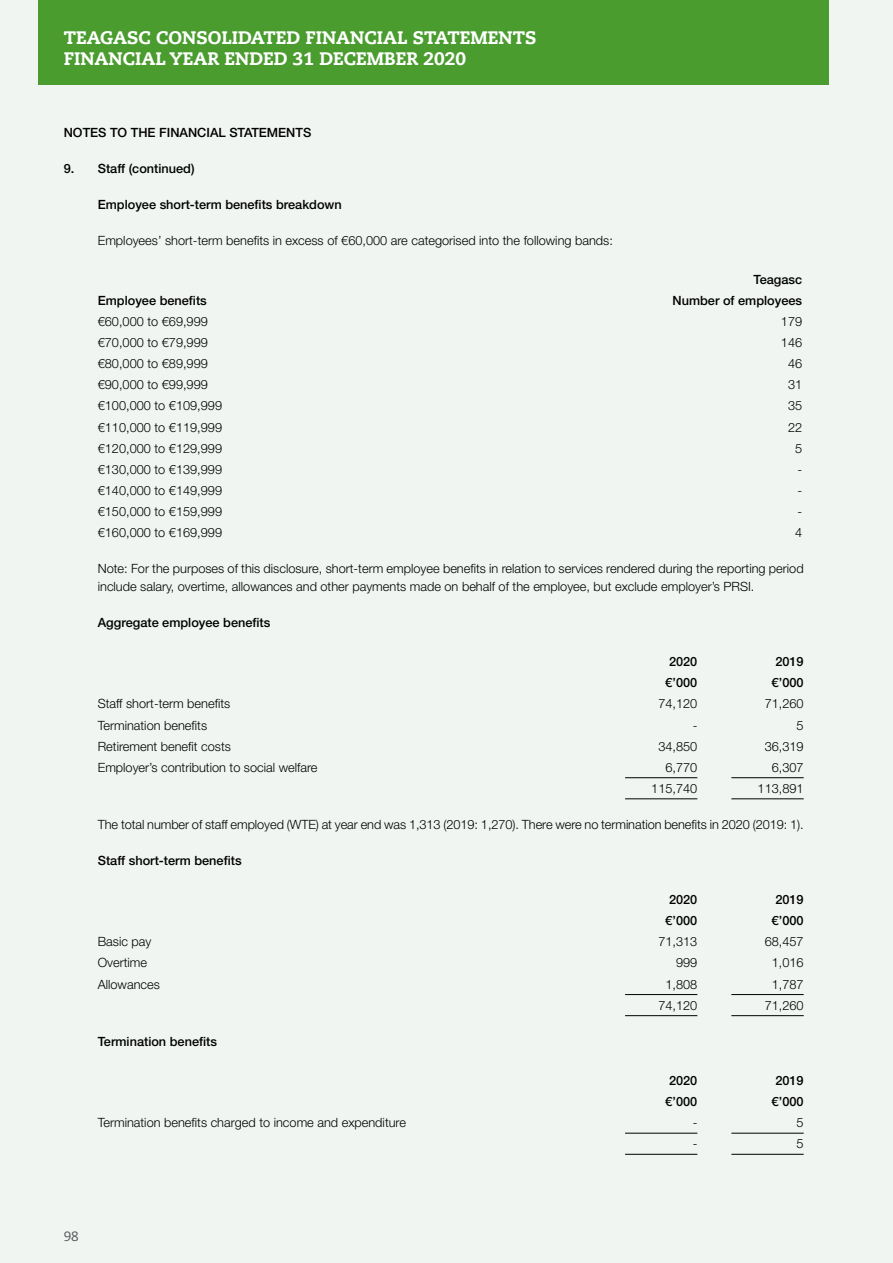
<style>
.page{position:relative;width:893px;height:1263px;background:#f0f5f1}
.page>*{position:absolute;margin:0;border:0;box-sizing:border-box;transform-origin:0 0}
.t1{font:800 18px/21.6px "Caecilia LT Std";color:#fff}
.t2{font:13.5px "Caecilia LT Std";color:#58595b}
.t3{font:300 12.75px/18px "Helvetica Neue LT Pro";color:#000}
.t4{font:500 12.75px "Helvetica Neue LT Std";color:#000}
</style>
<div class="page">
<div style="left:38px;top:0;width:791px;height:85px;background:#4a9c2f"></div>
<hr style="left:625px;top:777px;width:72px;height:1px;background:#000">
<hr style="left:731px;top:777px;width:73px;height:1px;background:#000">
<hr style="left:625px;top:798px;width:72px;height:1px;background:#000">
<hr style="left:731px;top:798px;width:73px;height:1px;background:#000">
<hr style="left:625px;top:994px;width:72px;height:1px;background:#000">
<hr style="left:731px;top:994px;width:73px;height:1px;background:#000">
<hr style="left:625px;top:1015px;width:72px;height:1px;background:#000">
<hr style="left:731px;top:1015px;width:73px;height:1px;background:#000">
<hr style="left:625px;top:1133px;width:72px;height:1px;background:#000">
<hr style="left:731px;top:1133px;width:73px;height:1px;background:#000">
<hr style="left:625px;top:1154px;width:72px;height:1px;background:#000">
<hr style="left:731px;top:1154px;width:73px;height:1px;background:#000">
<h1 class="t1" style="left:64px;top:27px;width:474px">TEAGASC CONSOLIDATED FINANCIAL STATEMENTS<br>FINANCIAL YEAR ENDED 31 DECEMBER 2020</h1>
<p class="t4" style="left:64px;top:125px;width:249px">NOTES TO THE FINANCIAL STATEMENTS</p>
<p class="t4" style="left:64px;top:161px;width:132px">9. Staff (continued)</p>
<p class="t4" style="left:98px;top:197px;width:245px">Employee short-term benefits breakdown</p>
<p class="t3" style="left:98px;top:231px;width:517px">Employees’ short-term benefits in excess of €60,000 are categorised into the following bands:</p>
<p class="t4" style="left:753px;top:272px;width:50px">Teagasc</p>
<p class="t4" style="left:98px;top:293px;width:111px">Employee benefits</p>
<p class="t4" style="left:672px;top:293px;width:131px">Number of employees</p>
<p class="t3" style="left:98px;top:312px;width:112px">€60,000 to €69,999</p>
<p class="t3" style="left:781px;top:312px;width:23px">179</p>
<p class="t3" style="left:98px;top:333px;width:112px">€70,000 to €79,999</p>
<p class="t3" style="left:781px;top:333px;width:23px">146</p>
<p class="t3" style="left:98px;top:354px;width:112px">€80,000 to €89,999</p>
<p class="t3" style="left:788px;top:354px;width:16px">46</p>
<p class="t3" style="left:98px;top:375px;width:112px">€90,000 to €99,999</p>
<p class="t3" style="left:788px;top:375px;width:16px">31</p>
<p class="t3" style="left:98px;top:397px;width:126px">€100,000 to €109,999</p>
<p class="t3" style="left:788px;top:397px;width:16px">35</p>
<p class="t3" style="left:98px;top:418px;width:126px">€110,000 to €119,999</p>
<p class="t3" style="left:788px;top:418px;width:16px">22</p>
<p class="t3" style="left:98px;top:439px;width:126px">€120,000 to €129,999</p>
<p class="t3" style="left:795px;top:439px;width:9px">5</p>
<p class="t3" style="left:98px;top:460px;width:126px">€130,000 to €139,999</p>
<p class="t3" style="left:797px;top:460px;width:6px">-</p>
<p class="t3" style="left:98px;top:481px;width:126px">€140,000 to €149,999</p>
<p class="t3" style="left:797px;top:481px;width:6px">-</p>
<p class="t3" style="left:98px;top:502px;width:126px">€150,000 to €159,999</p>
<p class="t3" style="left:797px;top:502px;width:6px">-</p>
<p class="t3" style="left:98px;top:523px;width:126px">€160,000 to €169,999</p>
<p class="t3" style="left:795px;top:523px;width:9px">4</p>
<p class="t3" style="left:98px;top:559px;width:707px">Note: For the purposes of this disclosure, short-term employee benefits in relation to services rendered during the reporting period include salary, overtime, allowances and other payments made on behalf of the employee, but exclude employer’s PRSI.</p>
<p class="t4" style="left:98px;top:615px;width:174px">Aggregate employee benefits</p>
<p class="t4" style="left:669px;top:654px;width:30px">2020</p>
<p class="t4" style="left:775px;top:654px;width:30px">2019</p>
<p class="t4" style="left:665px;top:675px;width:33px">€’000</p>
<p class="t4" style="left:772px;top:675px;width:33px">€’000</p>
<p class="t3" style="left:98px;top:695px;width:134px">Staff short-term benefits</p>
<p class="t3" style="left:658px;top:695px;width:40px">74,120</p>
<p class="t3" style="left:765px;top:695px;width:40px">71,260</p>
<p class="t3" style="left:98px;top:716px;width:111px">Termination benefits</p>
<p class="t3" style="left:693px;top:716px;width:6px">-</p>
<p class="t3" style="left:797px;top:716px;width:9px">5</p>
<p class="t3" style="left:98px;top:737px;width:135px">Retirement benefit costs</p>
<p class="t3" style="left:658px;top:737px;width:40px">34,850</p>
<p class="t3" style="left:765px;top:737px;width:40px">36,319</p>
<p class="t3" style="left:98px;top:758px;width:221px">Employer’s contribution to social welfare</p>
<p class="t3" style="left:665px;top:758px;width:33px">6,770</p>
<p class="t3" style="left:772px;top:758px;width:33px">6,307</p>
<p class="t3" style="left:651px;top:779px;width:48px">115,740</p>
<p class="t3" style="left:758px;top:779px;width:48px">113,891</p>
<p class="t3" style="left:98px;top:815px;width:707px">The total number of staff employed (WTE) at year end was 1,313 (2019: 1,270). There were no termination benefits in 2020 (2019: 1).</p>
<p class="t4" style="left:98px;top:853px;width:145px">Staff short-term benefits</p>
<p class="t4" style="left:669px;top:892px;width:30px">2020</p>
<p class="t4" style="left:775px;top:892px;width:30px">2019</p>
<p class="t4" style="left:665px;top:913px;width:33px">€’000</p>
<p class="t4" style="left:772px;top:913px;width:33px">€’000</p>
<p class="t3" style="left:98px;top:932px;width:55px">Basic pay</p>
<p class="t3" style="left:658px;top:932px;width:40px">71,313</p>
<p class="t3" style="left:765px;top:932px;width:40px">68,457</p>
<p class="t3" style="left:98px;top:954px;width:51px">Overtime</p>
<p class="t3" style="left:676px;top:954px;width:23px">999</p>
<p class="t3" style="left:772px;top:954px;width:33px">1,016</p>
<p class="t3" style="left:98px;top:975px;width:64px">Allowances</p>
<p class="t3" style="left:665px;top:975px;width:33px">1,808</p>
<p class="t3" style="left:772px;top:975px;width:33px">1,787</p>
<p class="t3" style="left:658px;top:996px;width:40px">74,120</p>
<p class="t3" style="left:765px;top:996px;width:40px">71,260</p>
<p class="t4" style="left:98px;top:1034px;width:121px">Termination benefits</p>
<p class="t4" style="left:669px;top:1073px;width:30px">2020</p>
<p class="t4" style="left:775px;top:1073px;width:30px">2019</p>
<p class="t4" style="left:665px;top:1094px;width:33px">€’000</p>
<p class="t4" style="left:772px;top:1094px;width:33px">€’000</p>
<p class="t3" style="left:98px;top:1113px;width:310px">Termination benefits charged to income and expenditure</p>
<p class="t3" style="left:693px;top:1113px;width:6px">-</p>
<p class="t3" style="left:797px;top:1113px;width:9px">5</p>
<p class="t3" style="left:693px;top:1134px;width:6px">-</p>
<p class="t3" style="left:797px;top:1134px;width:9px">5</p>
<p class="t2" style="left:64px;top:1228px;width:17px">98</p>
</div>
